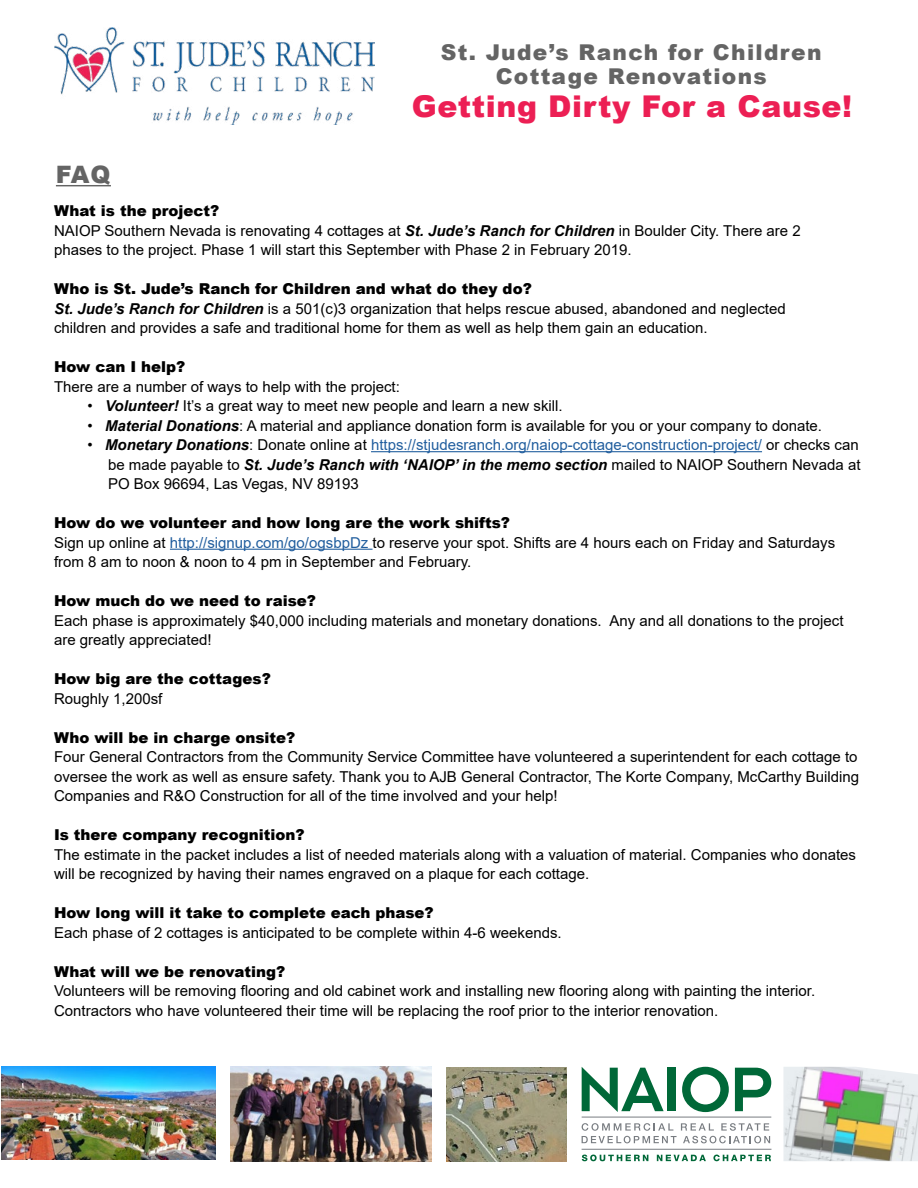
<style>
.page{position:relative;width:918px;height:1188px;background:#fff}
.page>*{position:absolute;margin:0;border:0;box-sizing:border-box;transform-origin:0 0}
.t1{font:900 30px "Arial";letter-spacing:.02em;color:#ec1f54}
.t2{font:900 24px "Arial";color:#646464}
.t3{font:900 21.75px/24px "Arial";letter-spacing:.06em;color:#646464;text-align:center}
.t4{font:15px/19.5px "Arial";color:#000}
.t5{font:900 15px/19.5px "Arial";color:#000}
.s1{font-weight:900}
.s2{font-weight:700;font-style:italic}
.s3{color:#215e9e}
.s4{font-weight:400}
</style>
<div class="page">
<hr style="left:371px;top:451px;width:391px;height:1px;background:#215e9e">
<hr style="left:170px;top:549px;width:203px;height:1px;background:#215e9e">
<img style="left:55px;top:27px;width:319px;height:97px">
<hr style="left:582px;top:1149px;width:189px;height:1px;background:#787c81">
<svg style="left:582px;top:1067px;width:82px;height:45px"></svg>
<div style="left:668px;top:1068px;width:8px;height:43px;background:#006838"></div>
<svg style="left:682px;top:1067px;width:47px;height:45px"></svg>
<svg style="left:735px;top:1068px;width:36px;height:43px"></svg>
<hr style="left:582px;top:1117px;width:189px;height:1px;background:#787c81">
<svg style="left:582px;top:1123px;width:188px;height:20px"></svg>
<svg style="left:582px;top:1155px;width:66px;height:6px"></svg>
<svg style="left:657px;top:1155px;width:49px;height:6px"></svg>
<svg style="left:713px;top:1155px;width:58px;height:6px"></svg>
<img style="left:1px;top:1067px;width:215px;height:93px">
<img style="left:231px;top:1067px;width:201px;height:95px">
<img style="left:447px;top:1067px;width:120px;height:94px">
<img style="left:783px;top:1067px;width:135px;height:94px">
<hr style="left:56px;top:185px;width:55px;height:1px;background:#646464">
<p class="t3" style="left:441px;top:40px;width:382px">St. Jude’s Ranch for Children<br>Cottage Renovations</p>
<p class="t2" style="left:56px;top:157px;width:56px">FAQ</p>
<p class="t1" style="left:412px;top:84px;width:442px">Getting Dirty For a Cause!</p>
<p class="t4" style="left:54px;top:201px;width:748px"><span class="s1">What is the project?<br></span>NAIOP Southern Nevada is renovating 4 cottages at <span class="s2">St. Jude’s Ranch for Children</span> in Boulder City. There are 2 phases to the project. Phase 1 will start this September with Phase 2 in February 2019.</p>
<p class="t4" style="left:54px;top:279px;width:733px"><span class="s1">Who is St. Jude’s Ranch for Children and what do they do?<br></span><span class="s2">St. Jude’s Ranch for Children</span> is a 501(c)3 organization that helps rescue abused, abandoned and neglected children and provides a safe and traditional home for them as well as help them gain an education.</p>
<p class="t4" style="left:54px;top:357px;width:347px"><span class="s1">How can I help?<br></span>There are a number of ways to help with the project:</p>
<p class="t4" style="left:87px;top:396px;width:477px">• <span class="s2">Volunteer!</span> It’s a great way to meet new people and learn a new skill.</p>
<p class="t4" style="left:87px;top:416px;width:736px">• <span class="s2">Material Donations</span>: A material and appliance donation form is available for you or your company to donate.</p>
<p class="t4" style="left:108px;top:435px;width:754px;text-align:justify;text-indent:-21px">• <span class="s2">Monetary Donations</span>: Donate online at <span class="s3">https://stjudesranch.org/naiop-cottage-construction-project/</span> or checks can be made payable to <span class="s2">St. Jude’s Ranch with ‘NAIOP’ in the memo section</span> mailed to NAIOP Southern Nevada at PO Box 96694, Las Vegas, NV 89193</p>
<p class="t4" style="left:54px;top:513px;width:783px"><span class="s1">How do we volunteer and how long are the work shifts?<br></span>Sign up online at <span class="s3">http://signup.com/go/ogsbpDz</span> to reserve your spot. Shifts are 4 hours each on Friday and Saturdays from 8 am to noon &amp; noon to 4 pm in September and February.</p>
<p class="t4" style="left:54px;top:591px;width:791px"><span class="s1">How much do we need to raise?<br></span>Each phase is approximately $40,000 including materials and monetary donations. Any and all donations to the project are greatly appreciated!</p>
<p class="t5" style="left:54px;top:669px;width:218px">How big are the cottages?<br><span class="s4">Roughly 1,200sf</span></p>
<p class="t4" style="left:54px;top:728px;width:807px"><span class="s1">Who will be in charge onsite?<br></span>Four General Contractors from the Community Service Committee have volunteered a superintendent for each cottage to oversee the work as well as ensure safety. Thank you to AJB General Contractor, The Korte Company, McCarthy Building Companies and R&amp;O Construction for all of the time involved and your help!</p>
<p class="t4" style="left:54px;top:825px;width:804px"><span class="s1">Is there company recognition?<br></span>The estimate in the packet includes a list of needed materials along with a valuation of material. Companies who donates will be recognized by having their names engraved on a plaque for each cottage.</p>
<p class="t4" style="left:54px;top:903px;width:509px"><span class="s1">How long will it take to complete each phase?<br></span>Each phase of 2 cottages is anticipated to be complete within 4-6 weekends.</p>
<p class="t4" style="left:54px;top:962px;width:763px"><span class="s1">What will we be renovating?<br></span>Volunteers will be removing flooring and old cabinet work and installing new flooring along with painting the interior.<br>Contractors who have volunteered their time will be replacing the roof prior to the interior renovation.</p>
</div>
